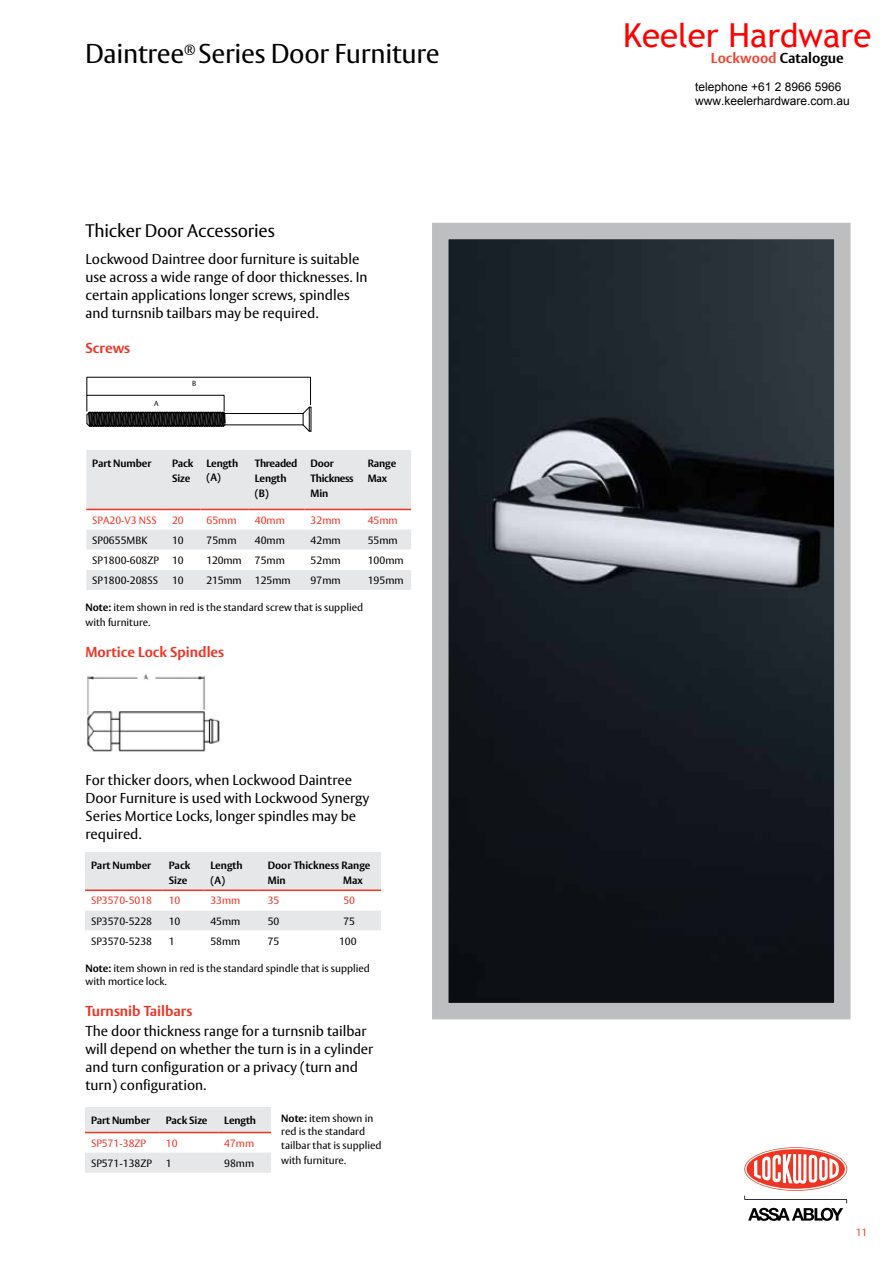
<style>
.page{position:relative;width:893px;height:1263px;background:#fff}
.page>*{position:absolute;margin:0;border:0;box-sizing:border-box;transform-origin:0 0}
.t1{font:33px "Trebuchet MS";color:#f00}
.t2{font:27px "ASSA Vesta";letter-spacing:-.01em;color:#000}
.t3{font:18px "ASSA Vesta";letter-spacing:-.01em;color:#000}
.t4{font:14.25px/18px "ASSA Vesta";color:#000}
.t5{font:700 14.25px "ASSA Vesta";color:#ee3524}
.t6{font:700 14.25px "ASSA Vesta";color:#000}
.t7{font:12px/14.4px "Arial";color:#000}
.t8{font:10.5px/13.5px "ASSA Vesta";color:#000}
.t9{font:700 10.5px/15px "ASSA Vesta";letter-spacing:-.01em;color:#000}
.t10{font:10.5px "ASSA Vesta";color:#ee3524}
.t11{font:700 10.5px/15px "ASSA Vesta";letter-spacing:-.03em;color:#000}
.t12{font:10.5px "ASSA Vesta";color:#ef4632}
.t13{font:7.35px "ASSA Vesta";color:#000}
.s1{font-weight:700}
.s2{color:#ef4632}
</style>
<div class="page">
<svg style="left:744px;top:1147px;width:103px;height:74px"></svg>
<img style="left:449px;top:240px;width:384px;height:762px">
<svg style="left:86px;top:377px;width:226px;height:55px"></svg>
<div style="left:432px;top:223px;width:418px;height:796px;border:16px solid #bcbec0"></div>
<img style="left:87px;top:674px;width:133px;height:78px">
<svg style="left:86px;top:450px;width:325px;height:140px;fill:#e6e7e8"></svg>
<svg style="left:86px;top:550px;width:325px;height:20px"></svg>
<hr style="left:86px;top:509px;width:80px;height:1px;background:#ee3524">
<hr style="left:166px;top:509px;width:34px;height:1px;background:#ee3524">
<hr style="left:200px;top:509px;width:49px;height:1px;background:#ee3524">
<hr style="left:249px;top:509px;width:56px;height:1px;background:#ee3524">
<hr style="left:305px;top:509px;width:57px;height:1px;background:#ee3524">
<hr style="left:362px;top:509px;width:49px;height:1px;background:#ee3524">
<svg style="left:85px;top:1107px;width:186px;height:66px"></svg>
<hr style="left:85px;top:1132px;width:75px;height:1px;background:#ee3524">
<hr style="left:160px;top:1132px;width:58px;height:1px;background:#ee3524">
<hr style="left:218px;top:1132px;width:53px;height:1px;background:#ee3524">
<svg style="left:85px;top:852px;width:296px;height:78px"></svg>
<hr style="left:85px;top:889px;width:78px;height:2px;background:#ee3524">
<hr style="left:163px;top:889px;width:41px;height:2px;background:#ee3524">
<hr style="left:204px;top:889px;width:53px;height:2px;background:#ee3524">
<hr style="left:257px;top:889px;width:124px;height:2px;background:#ee3524">
<h2 class="t2" style="left:85px;top:38px;width:356px">Daintree<sup>®</sup> Series Door Furniture</h2>
<p class="t3" style="left:86px;top:220px;width:191px">Thicker Door Accessories</p>
<p class="t4" style="left:86px;top:250px;width:284px">Lockwood Daintree door furniture is suitable use across a wide range of door thicknesses. In certain applications longer screws, spindles and turnsnib tailbars may be required.</p>
<p class="t5" style="left:86px;top:339px;width:46px">Screws</p>
<p class="t13" style="left:154px;top:399px;width:6px">A</p>
<p class="t13" style="left:192px;top:379px;width:6px">B</p>
<p class="t9" style="left:92px;top:456px;width:61px">Part Number</p>
<p class="t9" style="left:172px;top:456px;width:23px">Pack<br>Size</p>
<p class="t9" style="left:206px;top:456px;width:33px;line-height:14.2px">Length (A)</p>
<p class="t11" style="left:255px;top:456px;width:44px">Threaded<br>Length (B)</p>
<p class="t11" style="left:311px;top:456px;width:45px">Door<br>Thickness<br>Min</p>
<p class="t9" style="left:368px;top:456px;width:30px">Range<br>Max</p>
<p class="t10" style="left:92px;top:514px;width:66px">SPA20-V3 NSS</p>
<p class="t10" style="left:172px;top:514px;width:13px">20</p>
<p class="t10" style="left:206px;top:514px;width:32px">65mm</p>
<p class="t10" style="left:255px;top:514px;width:32px">40mm</p>
<p class="t10" style="left:311px;top:514px;width:32px">32mm</p>
<p class="t10" style="left:368px;top:514px;width:32px">45mm</p>
<p class="t8" style="left:92px;top:534px;width:57px">SP0655MBK</p>
<p class="t8" style="left:172px;top:534px;width:13px">10</p>
<p class="t8" style="left:206px;top:534px;width:32px">75mm</p>
<p class="t8" style="left:255px;top:534px;width:32px">40mm</p>
<p class="t8" style="left:311px;top:534px;width:32px">42mm</p>
<p class="t8" style="left:368px;top:534px;width:32px">55mm</p>
<p class="t8" style="left:92px;top:554px;width:93px">SP1800-608ZP 10</p>
<p class="t8" style="left:206px;top:554px;width:37px">120mm</p>
<p class="t8" style="left:255px;top:554px;width:32px">75mm</p>
<p class="t8" style="left:311px;top:554px;width:32px">52mm</p>
<p class="t8" style="left:368px;top:554px;width:37px">100mm</p>
<p class="t8" style="left:92px;top:574px;width:67px">SP1800-208SS</p>
<p class="t8" style="left:172px;top:574px;width:13px">10</p>
<p class="t8" style="left:206px;top:574px;width:37px">215mm</p>
<p class="t8" style="left:255px;top:574px;width:37px">125mm</p>
<p class="t8" style="left:311px;top:574px;width:32px">97mm</p>
<p class="t8" style="left:368px;top:574px;width:37px">195mm</p>
<p class="t8" style="left:86px;top:600px;width:279px;line-height:15px"><span class="s1">Note:</span> item shown in red is the standard screw that is supplied with furniture.</p>
<p class="t5" style="left:86px;top:643px;width:140px">Mortice Lock Spindles</p>
<p class="t4" style="left:86px;top:771px;width:285px">For thicker doors, when Lockwood Daintree Door Furniture is used with Lockwood Synergy Series Mortice Locks, longer spindles may be required.</p>
<p class="t9" style="left:91px;top:858px;width:62px">Part Number</p>
<p class="t9" style="left:169px;top:858px;width:23px">Pack<br>Size</p>
<p class="t9" style="left:210px;top:858px;width:34px">Length (A)</p>
<p class="t9" style="left:268px;top:858px;width:104px">Door Thickness Range<br>Min</p>
<p class="t9" style="left:343px;top:873px;width:21px">Max</p>
<p class="t10" style="left:91px;top:894px;width:63px">SP3570-5018</p>
<p class="t10" style="left:169px;top:894px;width:13px">10</p>
<p class="t10" style="left:210px;top:894px;width:32px">33mm</p>
<p class="t10" style="left:268px;top:894px;width:13px">35</p>
<p class="t10" style="left:343px;top:894px;width:13px">50</p>
<p class="t8" style="left:91px;top:914px;width:63px">SP3570-5228</p>
<p class="t8" style="left:169px;top:914px;width:13px">10</p>
<p class="t8" style="left:210px;top:914px;width:32px">45mm</p>
<p class="t8" style="left:268px;top:914px;width:13px">50</p>
<p class="t8" style="left:343px;top:914px;width:13px">75</p>
<p class="t8" style="left:91px;top:935px;width:63px">SP3570-5238</p>
<p class="t8" style="left:169px;top:935px;width:7px">1</p>
<p class="t8" style="left:210px;top:935px;width:32px">58mm</p>
<p class="t8" style="left:268px;top:935px;width:13px">75</p>
<p class="t8" style="left:339px;top:935px;width:19px">100</p>
<p class="t8" style="left:86px;top:962px;width:286px"><span class="s1">Note:</span> item shown in red is the standard spindle that is supplied with mortice lock.</p>
<p class="t5" style="left:86px;top:1002px;width:108px">Turnsnib Tailbars</p>
<p class="t4" style="left:86px;top:1023px;width:289px">The door thickness range for a turnsnib tailbar will depend on whether the turn is in a cylinder and turn configuration or a privacy (turn and turn) configuration.</p>
<p class="t9" style="left:91px;top:1113px;width:61px">Part Number</p>
<p class="t9" style="left:166px;top:1113px;width:43px">Pack Size</p>
<p class="t9" style="left:224px;top:1113px;width:33px">Length</p>
<p class="t10" style="left:91px;top:1136px;width:57px">SP571-38ZP</p>
<p class="t10" style="left:166px;top:1136px;width:13px">10</p>
<p class="t10" style="left:224px;top:1136px;width:32px">47mm</p>
<p class="t8" style="left:91px;top:1157px;width:62px">SP571-138ZP</p>
<p class="t8" style="left:166px;top:1157px;width:7px">1</p>
<p class="t8" style="left:224px;top:1157px;width:32px">98mm</p>
<p class="t8" style="left:281px;top:1112px;width:102px"><span class="s1">Note:</span> item shown in red is the standard tailbar that is supplied</p>
<p class="t8" style="left:281px;top:1154px;width:66px">with furniture.</p>
<h1 class="t1" style="left:623px;top:16px;width:250px">Keeler Hardware</h1>
<p class="t7" style="left:695px;top:80px;width:156px">telephone +61 2 8966 5966 www.keelerhardware.com.au</p>
<p class="t6" style="left:711px;top:49px;width:134px"><span class="s2">Lockwood</span> Catalogue</p>
<p class="t12" style="left:856px;top:1226px;width:13px">11</p>
</div>
